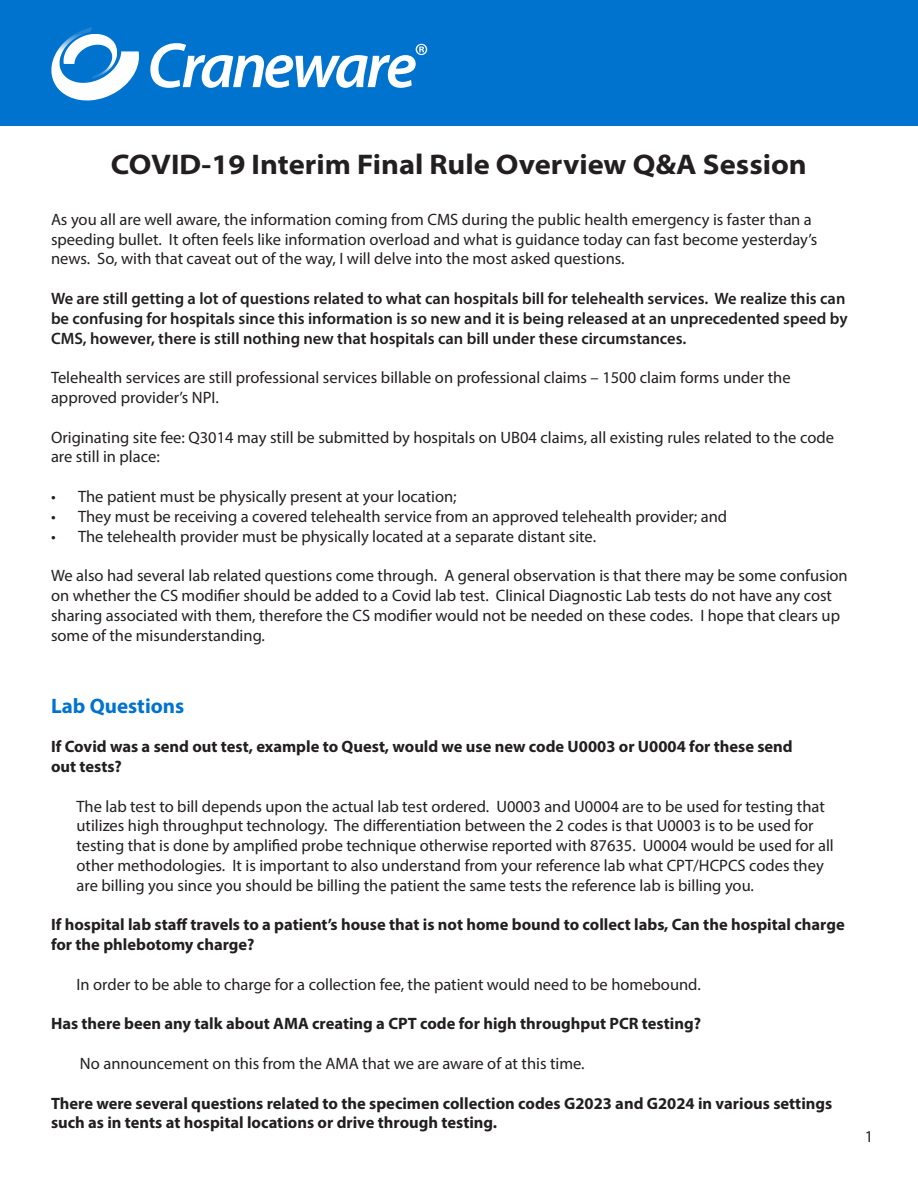
<style>
.page{position:relative;width:918px;height:1188px;background:#fff}
.page>*{position:absolute;margin:0;border:0;box-sizing:border-box;transform-origin:0 0}
.t1{font:700 semi-expanded 28.5px "Myriad Pro";color:#231f20}
.t2{font:700 21px "Myriad Pro";color:#0073ce}
.t3{font:16.5px/19.8px "Myriad Pro";color:#231f20}
.t4{font:700 16.5px/19.8px "Myriad Pro";color:#231f20}
.t5{font:600 16.5px/19.8px "Myriad Pro";color:#231f20}
</style>
<div class="page">
<div style="left:0;top:0;width:918px;height:126px;background:#0073ce"></div>
<svg style="left:150px;top:43px;width:277px;height:45px"></svg>
<svg style="left:51px;top:27px;width:88px;height:74px"></svg>
<svg style="left:63px;top:34px;width:54px;height:45px"></svg>
<p class="t1" style="left:111px;top:145px;width:697px">COVID-19 Interim Final Rule Overview Q&amp;A Session</p>
<p class="t3" style="left:51px;top:209px;width:768px">As you all are well aware, the information coming from CMS during the public health emergency is faster than a speeding bullet. It often feels like information overload and what is guidance today can fast become yesterday’s news. So, with that caveat out of the way, I will delve into the most asked questions.</p>
<p class="t5" style="left:51px;top:288px;width:798px">We are still getting a lot of questions related to what can hospitals bill for telehealth services. We realize this can be confusing for hospitals since this information is so new and it is being released at an unprecedented speed by<br>CMS, however, there is still nothing new that hospitals can bill under these circumstances.</p>
<p class="t3" style="left:51px;top:367px;width:741px">Telehealth services are still professional services billable on professional claims – 1500 claim forms under the approved provider’s NPI.</p>
<p class="t3" style="left:51px;top:427px;width:784px">Originating site fee: Q3014 may still be submitted by hospitals on UB04 claims, all existing rules related to the code are still in place:</p>
<p class="t3" style="left:51px;top:486px;width:407px">• The patient must be physically present at your location;</p>
<p class="t3" style="left:51px;top:506px;width:678px">• They must be receiving a covered telehealth service from an approved telehealth provider; and</p>
<p class="t3" style="left:51px;top:526px;width:547px">• The telehealth provider must be physically located at a separate distant site.</p>
<p class="t3" style="left:51px;top:565px;width:798px">We also had several lab related questions come through. A general observation is that there may be some confusion on whether the CS modifier should be added to a Covid lab test. Clinical Diagnostic Lab tests do not have any cost sharing associated with them, therefore the CS modifier would not be needed on these codes. I hope that clears up some of the misunderstanding.</p>
<p class="t2" style="left:51px;top:692px;width:135px">Lab Questions</p>
<p class="t4" style="left:51px;top:736px;width:743px">If Covid was a send out test, example to Quest, would we use new code U0003 or U0004 for these send out tests?</p>
<p class="t3" style="left:76px;top:796px;width:759px">The lab test to bill depends upon the actual lab test ordered. U0003 and U0004 are to be used for testing that utilizes high throughput technology. The differentiation between the 2 codes is that U0003 is to be used for testing that is done by amplified probe technique otherwise reported with 87635. U0004 would be used for all other methodologies. It is important to also understand from your reference lab what CPT/HCPCS codes they are billing you since you should be billing the patient the same tests the reference lab is billing you.</p>
<p class="t4" style="left:51px;top:914px;width:795px">If hospital lab staff travels to a patient’s house that is not home bound to collect labs, Can the hospital charge for the phlebotomy charge?</p>
<p class="t3" style="left:76px;top:974px;width:626px">In order to be able to charge for a collection fee, the patient would need to be homebound.</p>
<p class="t4" style="left:51px;top:1013px;width:652px">Has there been any talk about AMA creating a CPT code for high throughput PCR testing?</p>
<p class="t3" style="left:80px;top:1053px;width:506px">No announcement on this from the AMA that we are aware of at this time.</p>
<p class="t4" style="left:51px;top:1093px;width:783px">There were several questions related to the specimen collection codes G2023 and G2024 in various settings such as in tents at hospital locations or drive through testing.</p>
<p class="t3" style="left:865px;top:1126px;width:10px">1</p>
</div>
